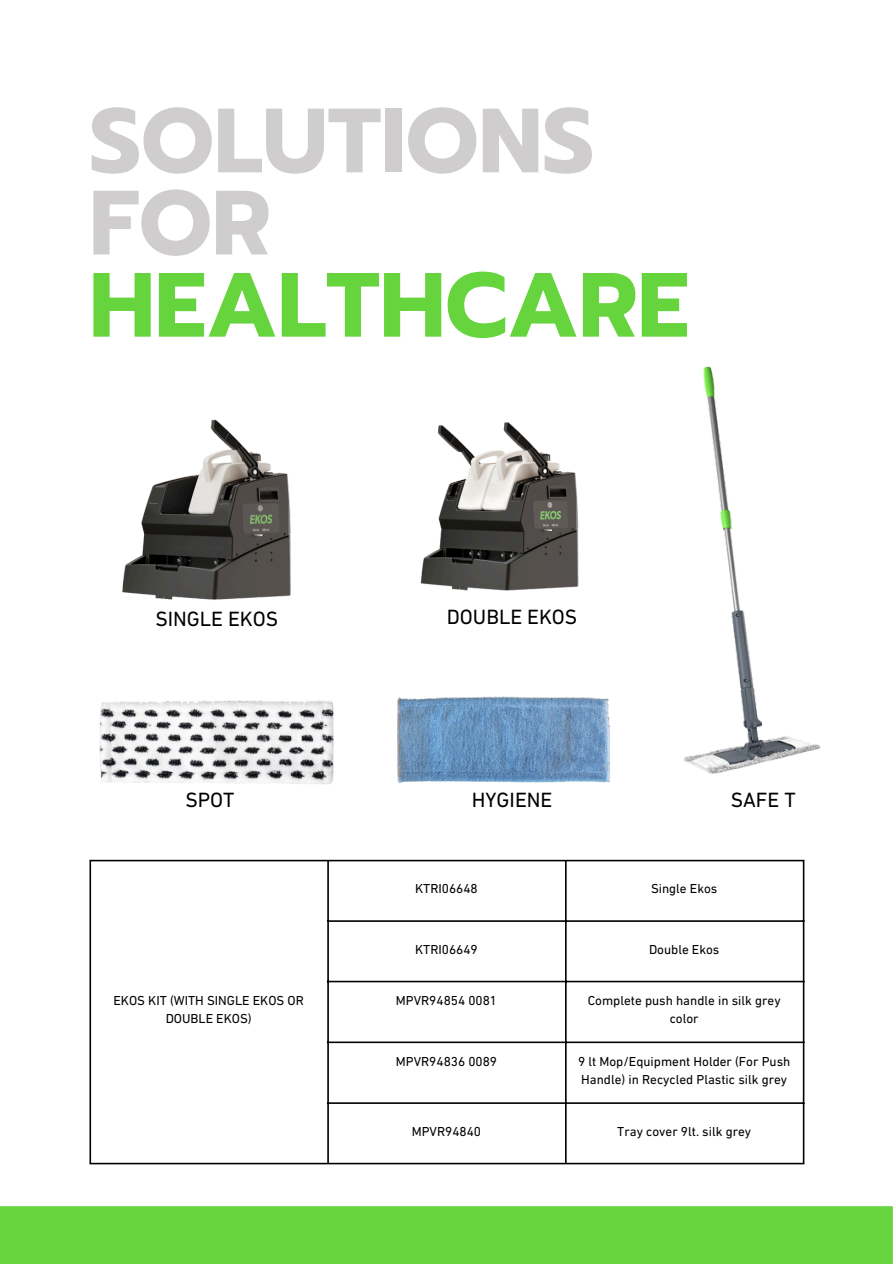
<style>
.page{position:relative;width:894px;height:1264px;background:#fff}
.page>*{position:absolute;margin:0;border:0;box-sizing:border-box;transform-origin:0 0}
.t1{font:700 91.05px/82.2px "Prompt";color:#cfcdcd}
.t2{font:21px "DIN Next LT Pro";color:#000}
.t3{font:13.2px/18.1px "DIN Next LT Pro";color:#000;text-align:center}
.s1{color:#66d43d}
</style>
<div class="page">
<hr style="left:89px;top:861px;width:2px;height:301px;background:#000">
<hr style="left:327px;top:861px;width:2px;height:301px;background:#000">
<hr style="left:565px;top:861px;width:1px;height:301px;background:#000">
<hr style="left:802px;top:861px;width:2px;height:301px;background:#000">
<hr style="left:89px;top:859px;width:715px;height:2px;background:#000">
<hr style="left:327px;top:920px;width:477px;height:1px;background:#000">
<hr style="left:327px;top:980px;width:477px;height:2px;background:#000">
<hr style="left:327px;top:1041px;width:477px;height:2px;background:#000">
<hr style="left:327px;top:1102px;width:477px;height:1px;background:#000">
<hr style="left:89px;top:1162px;width:715px;height:2px;background:#000">
<img style="left:420px;top:422px;width:159px;height:169px">
<img style="left:684px;top:366px;width:137px;height:408px">
<img style="left:397px;top:696px;width:214px;height:87px">
<img style="left:99px;top:700px;width:235px;height:85px">
<div style="left:0;top:1206px;width:892px;height:57px;background:#66d43d"></div>
<img style="left:122px;top:419px;width:169px;height:181px">
<p class="t1" style="left:89px;top:101px;width:601px">SOLUTIONS<br>FOR<br><span class="s1">HEALTHCARE</span></p>
<p class="t2" style="left:155px;top:610px;width:124px">SINGLE EKOS</p>
<p class="t2" style="left:446px;top:608px;width:132px">DOUBLE EKOS</p>
<p class="t2" style="left:185px;top:791px;width:51px">SPOT</p>
<p class="t2" style="left:471px;top:791px;width:82px">HYGIENE</p>
<p class="t2" style="left:730px;top:791px;width:66px">SAFE T</p>
<p class="t3" style="left:415px;top:880px;width:64px">KTRI06648</p>
<p class="t3" style="left:650px;top:880px;width:68px">Single Ekos</p>
<h1 class="t3" style="left:113px;top:992px;width:192px">EKOS KIT (WITH SINGLE EKOS OR<br>DOUBLE EKOS)</h1>
<p class="t3" style="left:415px;top:941px;width:64px">KTRI06649</p>
<p class="t3" style="left:648px;top:941px;width:72px">Double Ekos</p>
<p class="t3" style="left:396px;top:992px;width:103px">MPVR94854 0081</p>
<p class="t3" style="left:587px;top:992px;width:194px">Complete push handle in silk grey color</p>
<p class="t3" style="left:396px;top:1053px;width:103px">MPVR94836 0089</p>
<p class="t3" style="left:578px;top:1053px;width:214px;text-align:left">9 lt Mop/Equipment Holder (For Push<br>Handle) in Recycled Plastic silk grey</p>
<p class="t3" style="left:411px;top:1123px;width:71px">MPVR94840</p>
<p class="t3" style="left:617px;top:1123px;width:135px">Tray cover 9lt. silk grey</p>
</div>
